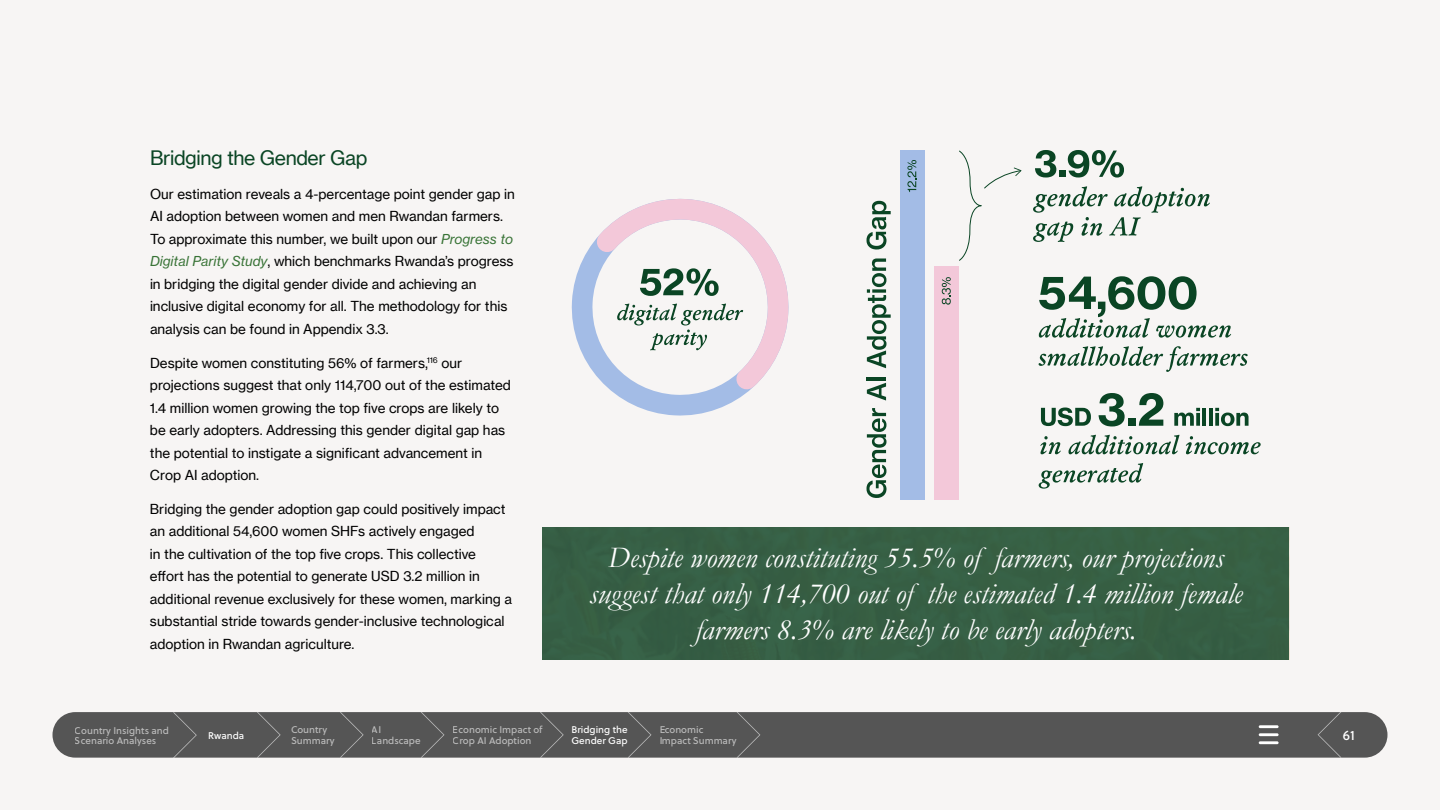
<style>
.page{position:relative;width:1440px;height:810px;background:#f7f5f4}
.page>*{position:absolute;margin:0;border:0;box-sizing:border-box;transform-origin:0 0}
.Highlight_TEXT_2{font:italic 30px/36px "Garamond";color:#fff;text-align:center}
._2nd_Head{font:19.5px "N Haas Grotesk TX Pro 55 Rg";letter-spacing:-.02em;color:#0a4524}
.Body_Copy{font:13.5px/22.5px "N Haas Grotesk TX Pro 55 Rg";color:#000}
.t1{font:13.5px "Soleil Bk";color:#fff}
.Navigation{font:9.75px/10.5px "Soleil Bk";color:#fff}
.s1{font-family:"N Haas Grotesk TX Pro 56 It";color:#387336}
</style>
<div class="page">
<div style="left:542px;top:527px;width:747px;height:133px;background:#375f44"></div>
<div style="left:52px;top:712px;width:1336px;height:46px;background:#555;border-radius:23px"></div>
<svg style="left:257px;top:712px;width:24px;height:46px"></svg>
<svg style="left:340px;top:712px;width:24px;height:46px"></svg>
<svg style="left:421px;top:712px;width:23px;height:46px"></svg>
<svg style="left:540px;top:712px;width:24px;height:46px"></svg>
<svg style="left:628px;top:712px;width:23px;height:46px"></svg>
<svg style="left:173px;top:712px;width:24px;height:46px"></svg>
<svg style="left:737px;top:712px;width:23px;height:46px"></svg>
<div style="left:935px;top:267px;width:24px;height:233px;background:#f3c8d9"></div>
<div style="left:900px;top:150px;width:25px;height:350px;background:#a3bce6"></div>
<svg style="left:1035px;top:150px;width:89px;height:28px"></svg>
<svg style="left:1033px;top:186px;width:177px;height:56px"></svg>
<svg style="left:1039px;top:276px;width:192px;height:62px"></svg>
<svg style="left:1039px;top:346px;width:209px;height:26px"></svg>
<svg style="left:1041px;top:408px;width:50px;height:18px"></svg>
<svg style="left:1099px;top:393px;width:26px;height:33px"></svg>
<div style="left:1128px;top:418px;width:8px;height:8px;background:#0a4524"></div>
<svg style="left:1139px;top:393px;width:24px;height:33px"></svg>
<svg style="left:1174px;top:408px;width:26px;height:18px"></svg>
<hr style="left:1203px;top:408px;width:3px;height:18px;background:#0a4524">
<hr style="left:1209px;top:408px;width:4px;height:18px;background:#0a4524">
<svg style="left:1215px;top:408px;width:34px;height:18px"></svg>
<svg style="left:1040px;top:436px;width:21px;height:18px"></svg>
<svg style="left:1069px;top:435px;width:110px;height:19px"></svg>
<svg style="left:1186px;top:436px;width:75px;height:18px"></svg>
<svg style="left:1038px;top:463px;width:105px;height:26px"></svg>
<svg style="left:959px;top:150px;width:62px;height:111px"></svg>
<svg style="left:907px;top:160px;width:9px;height:32px"></svg>
<svg style="left:942px;top:277px;width:9px;height:28px"></svg>
<svg style="left:867px;top:408px;width:20px;height:90px"></svg>
<svg style="left:867px;top:383px;width:19px;height:18px"></svg>
<hr style="left:867px;top:377px;width:19px;height:4px;background:#0a4524">
<svg style="left:867px;top:258px;width:24px;height:110px"></svg>
<svg style="left:867px;top:201px;width:24px;height:49px"></svg>
<svg style="left:571px;top:272px;width:148px;height:144px"></svg>
<svg style="left:578px;top:198px;width:211px;height:210px"></svg>
<svg style="left:1259px;top:725px;width:20px;height:19px"></svg>
<svg style="left:1318px;top:712px;width:23px;height:46px"></svg>
<p class="_2nd_Head" style="left:150px;top:146px;width:219px">Bridging the Gender Gap</p>
<p class="Body_Copy" style="left:150px;top:183px;width:366px">Our estimation reveals a 4-percentage point gender gap in AI adoption between women and men Rwandan farmers.<br>To approximate this number, we built upon our <span class="s1">Progress to Digital Parity Study</span>, which benchmarks Rwanda’s progress in bridging the digital gender divide and achieving an inclusive digital economy for all. The methodology for this analysis can be found in Appendix 3.3.</p>
<p class="Body_Copy" style="left:150px;top:352px;width:363px">Despite women constituting 56% of farmers,<sup>116</sup> our projections suggest that only 114,700 out of the estimated 1.4 million women growing the top five crops are likely to be early adopters. Addressing this gender digital gap has the potential to instigate a significant advancement in Crop AI adoption.</p>
<p class="Body_Copy" style="left:150px;top:498px;width:363px">Bridging the gender adoption gap could positively impact an additional 54,600 women SHFs actively engaged<br>in the cultivation of the top five crops. This collective effort has the potential to generate USD 3.2 million in additional revenue exclusively for these women, marking a substantial stride towards gender-inclusive technological adoption in Rwandan agriculture.</p>
<p class="Highlight_TEXT_2" style="left:589px;top:539px;width:655px">Despite women constituting 55.5% of farmers, our projections suggest that only 114,700 out of the estimated 1.4 million female farmers 8.3% are likely to be early adopters.</p>
<p class="Navigation" style="left:208px;top:729px;width:38px">Rwanda</p>
<p class="Navigation" style="left:291px;top:724px;width:45px">Country<br>Summary</p>
<p class="Navigation" style="left:372px;top:724px;width:50px">AI<br>Landscape</p>
<p class="Navigation" style="left:453px;top:724px;width:91px">Economic Impact of<br>Crop AI Adoption</p>
<p class="Navigation" style="left:571px;top:724px;width:58px">Bridging the<br>Gender Gap</p>
<p class="Navigation" style="left:75px;top:724px;width:96px">Country Insights and<br>Scenario Analyses</p>
<p class="Navigation" style="left:659px;top:724px;width:79px">Economic<br>Impact Summary</p>
<p class="t1" style="left:1343px;top:725px;width:13px">61</p>
</div>
